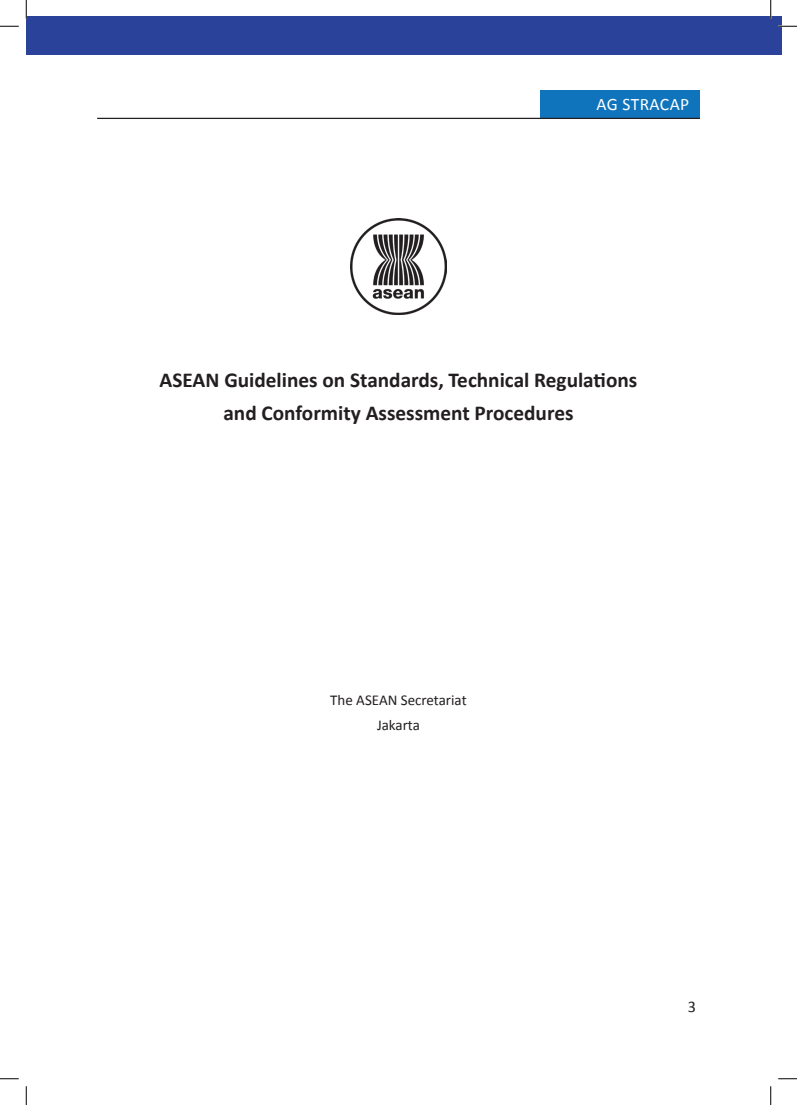
<style>
.page{position:relative;width:797px;height:1105px;background:#fff}
.page>*{position:absolute;margin:0;border:0;box-sizing:border-box;transform-origin:0 0}
.t1{font:700 21.25px "Calibri";color:#231f20}
.t2{font:17.5px "Calibri";letter-spacing:.02em;color:#fff}
.t3{font:16.25px "Calibri";color:#231f20}
.t4{font:15px "Calibri";color:#231f20}
</style>
<div class="page">
<div style="left:540px;top:90px;width:159px;height:28px;background:#1074bc"></div>
<div style="left:16px;top:16px;width:765px;height:39px;background:#2b429b"></div>
<hr style="left:97px;top:118px;width:602px;height:1px;background:#231f20">
<div style="left:16px;top:16px;width:10px;height:1073px;background:#fff"></div>
<img style="left:350px;top:219px;width:96px;height:96px">
<svg style="left:0;top:25px;width:19px;height:2px"></svg>
<svg style="left:778px;top:25px;width:19px;height:2px"></svg>
<svg style="left:0;top:1078px;width:19px;height:1px"></svg>
<svg style="left:778px;top:1078px;width:19px;height:1px"></svg>
<svg style="left:25px;top:0;width:2px;height:19px"></svg>
<svg style="left:25px;top:1086px;width:2px;height:19px"></svg>
<svg style="left:770px;top:0;width:1px;height:19px"></svg>
<svg style="left:770px;top:1086px;width:1px;height:19px"></svg>
<p class="t2" style="left:596px;top:93px;width:94px">AG STRACAP</p>
<p class="t1" style="left:160px;top:366px;width:479px">ASEAN Guidelines on Standards, Technical Regulations</p>
<p class="t1" style="left:223px;top:399px;width:351px">and Conformity Assessment Procedures</p>
<p class="t4" style="left:330px;top:690px;width:138px">The ASEAN Secretariat</p>
<p class="t4" style="left:377px;top:716px;width:44px">Jakarta</p>
<p class="t3" style="left:687px;top:996px;width:10px">3</p>
</div>
